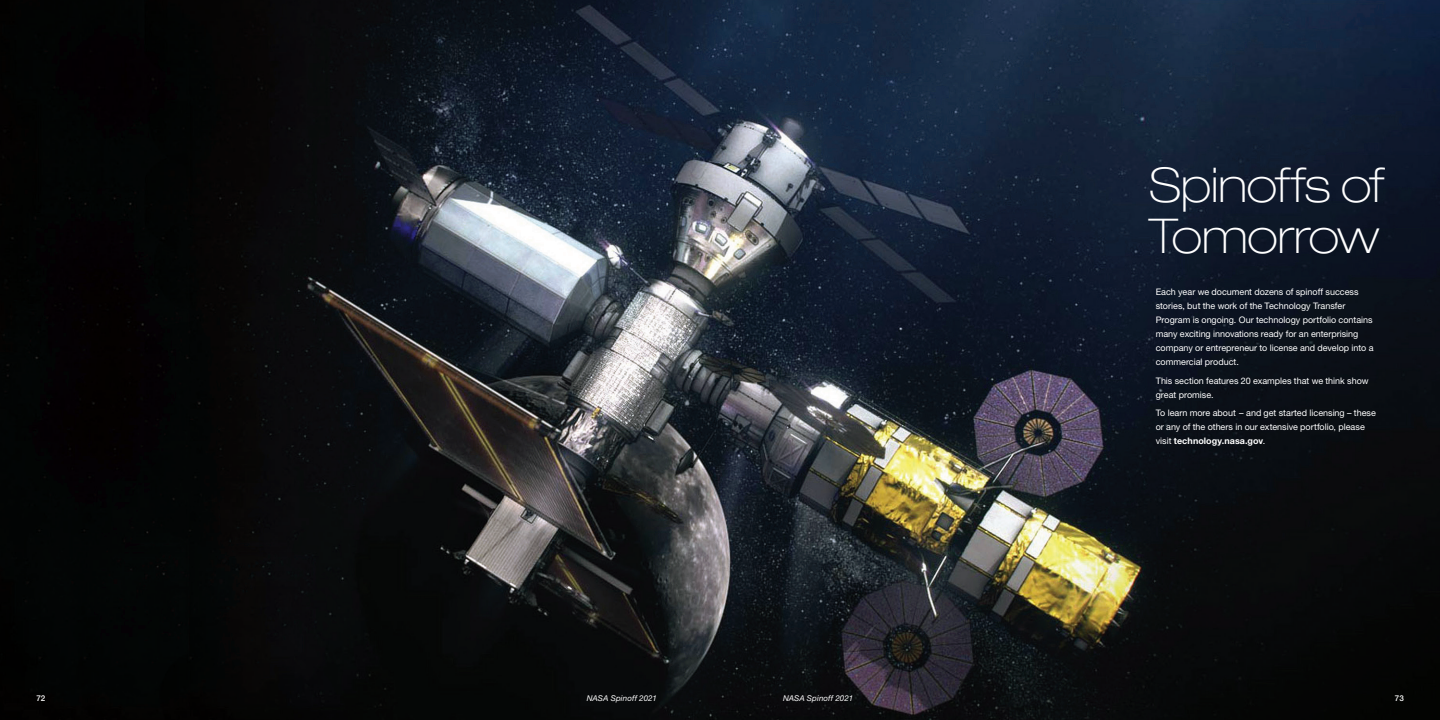
<style>
.page{position:relative;width:1440px;height:720px;background:#fff}
.page>*{position:absolute;margin:0;border:0;box-sizing:border-box;transform-origin:0 0}
._44_ultra_thin{font:100 expanded 48px/51px "Helvetica Neue LT Std";letter-spacing:-.01em;color:#fff}
.reverse_feature_text{font:9px/14px "Helvetica Neue LT Std";color:#fff}
.t1{font:italic 8px "Helvetica Neue LT Std";letter-spacing:.01em;color:#fff}
.t2{font:500 8px "Helvetica Neue LT Std";color:#fff}
.s1{font-weight:700}
</style>
<div class="page">
<img style="left:0;top:0;width:1440px;height:720px">
<p class="_44_ultra_thin" style="left:1149px;top:159px;width:236px">Spinoffs of<br>Tomorrow</p>
<p class="reverse_feature_text" style="left:1156px;top:285px;width:219px">Each year we document dozens of spinoff success stories, but the work of the Technology Transfer Program is ongoing. Our technology portfolio contains many exciting innovations ready for an enterprising company or entrepreneur to license and develop into a commercial product.</p>
<p class="reverse_feature_text" style="left:1156px;top:373px;width:214px">This section features 20 examples that we think show great promise.</p>
<p class="reverse_feature_text" style="left:1156px;top:406px;width:222px">To learn more about – and get started licensing – these or any of the others in our extensive portfolio, please visit <span class="s1">technology.nasa.gov</span>.</p>
<p class="t2" style="left:37px;top:693px;width:10px">72</p>
<p class="t1" style="left:587px;top:694px;width:72px">NASA Spinoff 2021</p>
<p class="t1" style="left:783px;top:694px;width:72px">NASA Spinoff 2021</p>
<p class="t2" style="left:1395px;top:693px;width:10px">73</p>
</div>
